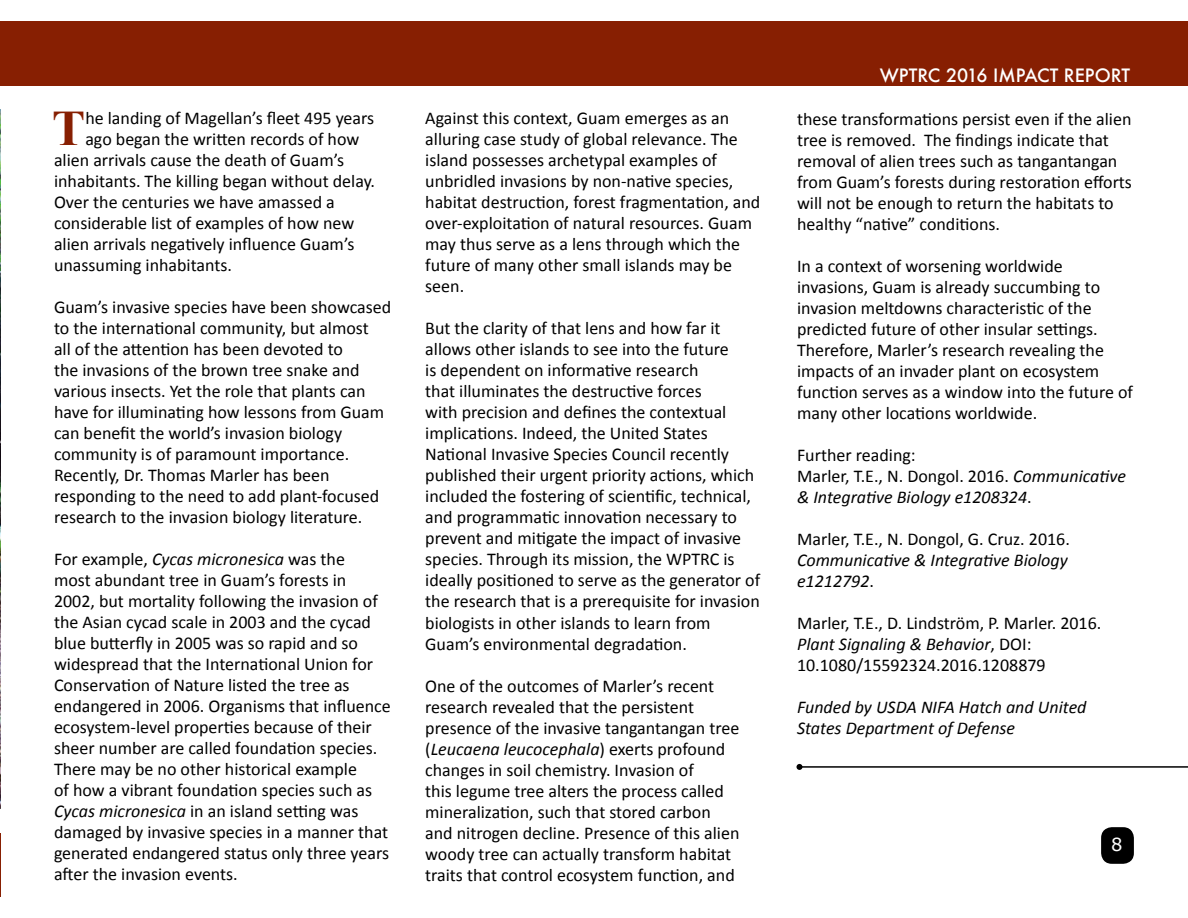
<style>
.page{position:relative;width:1188px;height:918px;background:#fff}
.page>*{position:absolute;margin:0;border:0;box-sizing:border-box;transform-origin:0 0}
.t1{font:700 49.65px "Times New Roman";color:#871f02}
.t2{font:18px/21px "Calibri";color:#000}
.t3{font:italic 18px/21px "Calibri";color:#000}
.t4{font:500 18px "Futura";color:#fff}
.t5{font:18px "Verdana";color:#fff}
.s1{font-style:italic}
.s2{font-style:normal}
</style>
<div class="page">
<img style="left:0;top:109px;width:1px;height:700px">
<div style="left:0;top:22px;width:1188px;height:64px;background:#871f02"></div>
<div style="left:1101px;top:827px;width:33px;height:37px;background:#000;border-radius:11px"></div>
<hr style="left:0;top:833px;width:1px;height:64px;background:#871f02">
<hr style="left:800px;top:766px;width:388px;height:2px;background:#000">
<svg style="left:796px;top:764px;width:6px;height:6px"></svg>
<h1 class="t1" style="left:52px;top:94px;width:35px">T</h1>
<p class="t2" style="left:85px;top:108px;width:290px">he landing of Magellan’s fleet 495 years</p>
<p class="t2" style="left:85px;top:129px;width:276px">ago began the written records of how</p>
<p class="t2" style="left:54px;top:150px;width:292px">alien arrivals cause the death of Guam’s</p>
<p class="t2" style="left:54px;top:171px;width:323px">inhabitants. The killing began without delay.</p>
<p class="t2" style="left:54px;top:192px;width:282px">Over the centuries we have amassed a</p>
<p class="t2" style="left:54px;top:213px;width:302px">considerable list of examples of how new</p>
<p class="t2" style="left:54px;top:234px;width:302px">alien arrivals negatively influence Guam’s</p>
<p class="t2" style="left:54px;top:255px;width:180px">unassuming inhabitants.</p>
<p class="t2" style="left:54px;top:297px;width:339px">Guam’s invasive species have been showcased to the international community, but almost<br>all of the attention has been devoted to<br>the invasions of the brown tree snake and various insects. Yet the role that plants can have for illuminating how lessons from Guam can benefit the world’s invasion biology community is of paramount importance.<br>Recently, Dr. Thomas Marler has been responding to the need to add plant-focused research to the invasion biology literature.</p>
<p class="t2" style="left:54px;top:549px;width:338px">For example, <span class="s1">Cycas micronesica</span> was the<br>most abundant tree in Guam’s forests in 2002, but mortality following the invasion of the Asian cycad scale in 2003 and the cycad blue butterfly in 2005 was so rapid and so widespread that the International Union for Conservation of Nature listed the tree as endangered in 2006. Organisms that influence ecosystem-level properties because of their sheer number are called foundation species.<br>There may be no other historical example<br>of how a vibrant foundation species such as <span class="s1">Cycas micronesica</span> in an island setting was damaged by invasive species in a manner that generated endangered status only three years after the invasion events.</p>
<p class="t2" style="left:425px;top:108px;width:337px">Against this context, Guam emerges as an alluring case study of global relevance. The island possesses archetypal examples of unbridled invasions by non-native species, habitat destruction, forest fragmentation, and over-exploitation of natural resources. Guam may thus serve as a lens through which the future of many other small islands may be seen.</p>
<p class="t2" style="left:425px;top:318px;width:337px">But the clarity of that lens and how far it allows other islands to see into the future<br>is dependent on informative research<br>that illuminates the destructive forces<br>with precision and defines the contextual implications. Indeed, the United States National Invasive Species Council recently published their urgent priority actions, which included the fostering of scientific, technical, and programmatic innovation necessary to prevent and mitigate the impact of invasive species. Through its mission, the WPTRC is ideally positioned to serve as the generator of the research that is a prerequisite for invasion biologists in other islands to learn from Guam’s environmental degradation.</p>
<p class="t2" style="left:425px;top:675px;width:316px">One of the outcomes of Marler’s recent research revealed that the persistent presence of the invasive tangantangan tree (<span class="s1">Leucaena leucocephala</span>) exerts profound changes in soil chemistry. Invasion of<br>this legume tree alters the process called mineralization, such that stored carbon and nitrogen decline. Presence of this alien woody tree can actually transform habitat traits that control ecosystem function, and</p>
<p class="t4" style="left:880px;top:63px;width:252px">WPTRC 2016 IMPACT REPORT</p>
<p class="t2" style="left:797px;top:108px;width:336px">these transformations persist even if the alien tree is removed. The findings indicate that removal of alien trees such as tangantangan from Guam’s forests during restoration efforts will not be enough to return the habitats to healthy “native” conditions.</p>
<p class="t2" style="left:797px;top:255px;width:338px">In a context of worsening worldwide invasions, Guam is already succumbing to invasion meltdowns characteristic of the predicted future of other insular settings.<br>Therefore, Marler’s research revealing the impacts of an invader plant on ecosystem function serves as a window into the future of many other locations worldwide.</p>
<p class="t2" style="left:797px;top:444px;width:331px">Further reading:<br>Marler, T.E., N. Dongol. 2016. <span class="s1">Communicative &amp; Integrative Biology e1208324</span>.</p>
<p class="t2" style="left:797px;top:528px;width:274px">Marler, T.E., N. Dongol, G. Cruz. 2016.</p>
<p class="t3" style="left:797px;top:548px;width:272px">Communicative &amp; Integrative Biology e1212792<span class="s2">.</span></p>
<p class="t2" style="left:797px;top:612px;width:306px">Marler, T.E., D. Lindström, P. Marler. 2016.<br><span class="s1">Plant Signaling &amp; Behavior</span>, DOI:<br>10.1080/15592324.2016.1208879</p>
<p class="t3" style="left:797px;top:695px;width:291px">Funded by USDA NIFA Hatch and United<br>States Department of Defense</p>
<p class="t5" style="left:1111px;top:833px;width:13px">8</p>
</div>
